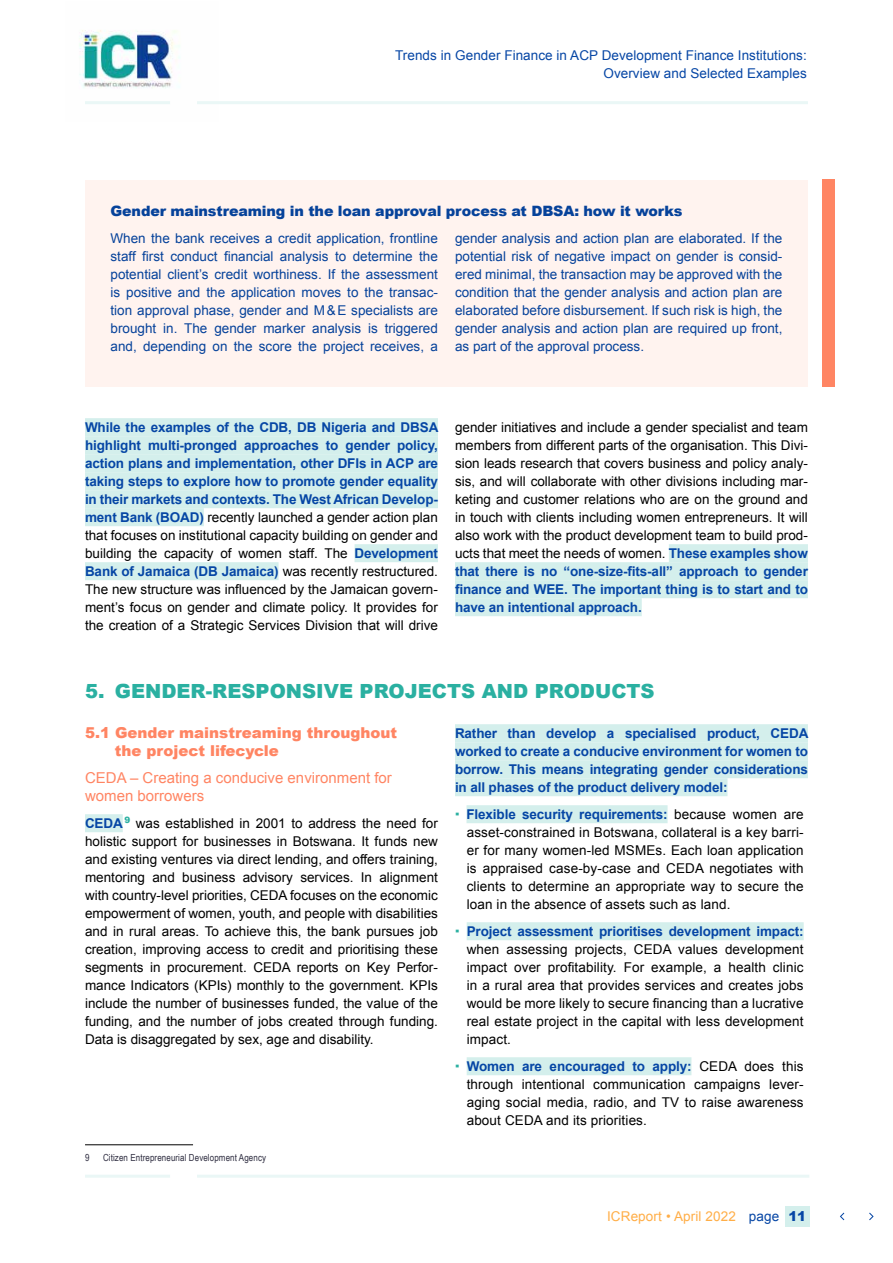
<style>
.page{position:relative;width:893px;height:1263px;background:#fff}
.page>*{position:absolute;margin:0;border:0;box-sizing:border-box;transform-origin:0 0}
.ICR_H2_one_column__b{font:900 19.5px "Arial";color:#2ab0a1}
.ICR_H_lessons_learne{font:900 15px/18px "Arial";color:#ff8563}
.ICR_H_lessons_learne-2{font:15px/18px "Arial";color:#ff8563}
.ICR_H4-table___BLUE{font:900 14.25px "Arial";letter-spacing:-.01em;color:#0646a5}
.ICR_text_standard_9p{font:13.5px/18px "Arial";letter-spacing:.005em;color:#000;text-align:justify}
.ICR_text_box_9pt___B{font:13.5px/18px "Arial";color:#0646a5;text-align:justify}
.ICR_text_standard_9p-2{font:700 13.5px/18px "Arial";letter-spacing:-.01em;color:#0646a5;text-align:justify}
.t1{font:13.5px "Arial";letter-spacing:.01em;color:#ffae47}
.ICR_infotext_narrow{font:9.75px "Arial Narrow";letter-spacing:.01em;color:#2f2e41}
.s1{font-weight:700;color:#0646a5}
.s2{font-weight:900;color:#2ab0a1}
.s3{color:#0646a5}
.s4{font-weight:900;color:#0646a5}
</style>
<div class="page">
<img style="left:79px;top:30px;width:101px;height:58px">
<div style="left:785px;top:1206px;width:24px;height:20px;background:#d4efec"></div>
<svg style="left:840px;top:1213px;width:33px;height:7px"></svg>
<hr style="left:197px;top:101px;width:611px;height:3px;background:#eaf7f6">
<hr style="left:197px;top:1175px;width:612px;height:3px;background:#eaf7f6">
<hr style="left:85px;top:101px;width:85px;height:3px;background:#eaf7f6">
<hr style="left:85px;top:1175px;width:85px;height:3px;background:#eaf7f6">
<div style="left:85px;top:180px;width:723px;height:207px;background:#fff3ef"></div>
<div style="left:822px;top:180px;width:12px;height:207px;background:#ff8563"></div>
<div style="left:85px;top:418px;width:353px;height:18px;background:#d4efec"></div>
<div style="left:85px;top:436px;width:353px;height:18px;background:#d4efec"></div>
<div style="left:85px;top:454px;width:353px;height:18px;background:#d4efec"></div>
<div style="left:85px;top:472px;width:353px;height:18px;background:#d4efec"></div>
<div style="left:85px;top:490px;width:353px;height:18px;background:#d4efec"></div>
<div style="left:85px;top:508px;width:119px;height:18px;background:#d4efec"></div>
<div style="left:355px;top:544px;width:83px;height:18px;background:#d4efec"></div>
<div style="left:85px;top:562px;width:194px;height:18px;background:#d4efec"></div>
<hr style="left:85px;top:1144px;width:108px;height:1px;background:#000">
<div style="left:669px;top:544px;width:139px;height:18px;background:#d4efec"></div>
<div style="left:455px;top:562px;width:353px;height:18px;background:#d4efec"></div>
<div style="left:455px;top:580px;width:353px;height:18px;background:#d4efec"></div>
<div style="left:455px;top:598px;width:187px;height:18px;background:#d4efec"></div>
<div style="left:85px;top:814px;width:38px;height:18px;background:#d4efec"></div>
<div style="left:455px;top:724px;width:353px;height:18px;background:#d4efec"></div>
<div style="left:455px;top:742px;width:353px;height:18px;background:#d4efec"></div>
<div style="left:455px;top:760px;width:353px;height:18px;background:#d4efec"></div>
<div style="left:455px;top:778px;width:272px;height:18px;background:#d4efec"></div>
<div style="left:466px;top:805px;width:202px;height:18px;background:#d4efec"></div>
<div style="left:467px;top:922px;width:337px;height:18px;background:#d4efec"></div>
<div style="left:467px;top:1057px;width:224px;height:18px;background:#d4efec"></div>
<p class="ICR_text_box_9pt___B" style="left:395px;top:47px;width:413px;text-align:right">Trends in Gender Finance in ACP Development Finance Institutions:<br>Overview and Selected Examples</p>
<p class="ICR_H4-table___BLUE" style="left:111px;top:201px;width:573px">Gender mainstreaming in the loan approval process at DBSA: how it works</p>
<p class="ICR_text_box_9pt___B" style="left:111px;top:229px;width:329px">When the bank receives a credit application, frontline staff first conduct financial analysis to determine the potential client’s credit worthiness. If the assessment is positive and the application moves to the transac&shy;tion approval phase, gender and M&amp;E specialists are brought in. The gender marker analysis is triggered and, depending on the score the project receives, a</p>
<p class="ICR_text_box_9pt___B" style="left:455px;top:229px;width:329px">gender analysis and action plan are elaborated. If the potential risk of negative impact on gender is consid&shy;ered minimal, the transaction may be approved with the condition that the gender analysis and action plan are elaborated before disbursement. If such risk is high, the gender analysis and action plan are required up front, as part of the approval process.</p>
<p class="ICR_text_standard_9p" style="left:85px;top:418px;width:355px"><span class="s1">While the examples of the CDB, DB Nigeria and DBSA highlight multi-pronged approaches to gender policy, action plans and implementation, other DFIs in ACP are taking steps to explore how to promote gender equality in their markets and contexts. The West African Develop&shy;ment Bank (BOAD)</span> recently launched a gender action plan that focuses on institutional capacity building on gender and building the capacity of women staff. The <span class="s1">Development Bank of Jamaica (DB Jamaica)</span> was recently restructured.<br>The new structure was influenced by the Jamaican govern&shy;ment’s focus on gender and climate policy. It provides for the creation of a Strategic Services Division that will drive</p>
<p class="ICR_text_standard_9p" style="left:455px;top:418px;width:354px">gender initiatives and include a gender specialist and team members from different parts of the organisation. This Divi&shy;sion leads research that covers business and policy analy&shy;sis, and will collaborate with other divisions including mar&shy;keting and customer relations who are on the ground and in touch with clients including women entrepreneurs. It will also work with the product development team to build prod&shy;ucts that meet the needs of women. <span class="s1">These examples show that there is no “one-size-fits-all” approach to gender finance and WEE. The important thing is to start and to have an intentional approach.</span></p>
<p class="ICR_H2_one_column__b" style="left:85px;top:677px;width:571px">5. GENDER-RESPONSIVE PROJECTS AND PRODUCTS</p>
<p class="ICR_H_lessons_learne" style="left:115px;top:723px;width:284px;text-indent:-30px">5.1 Gender mainstreaming throughout the project lifecycle</p>
<p class="ICR_H_lessons_learne-2" style="left:85px;top:769px;width:308px">CEDA – Creating a conducive environment for women borrowers</p>
<p class="ICR_text_standard_9p" style="left:85px;top:814px;width:354px"><span class="s1">CEDA</span> <sup>9</sup> was established in 2001 to address the need for holistic support for businesses in Botswana. It funds new and existing ventures via direct lending, and offers training, mentoring and business advisory services. In alignment with country-level priorities, CEDA focuses on the economic empowerment of women, youth, and people with disabilities and in rural areas. To achieve this, the bank pursues job creation, improving access to credit and prioritising these segments in procurement. CEDA reports on Key Perfor&shy;mance Indicators (KPIs) monthly to the government. KPIs include the number of businesses funded, the value of the funding, and the number of jobs created through funding.<br>Data is disaggregated by sex, age and disability.</p>
<p class="ICR_text_standard_9p-2" style="left:455px;top:725px;width:355px">Rather than develop a specialised product, CEDA worked to create a conducive environment for women to borrow. This means integrating gender considerations in all phases of the product delivery model:</p>
<p class="ICR_text_standard_9p" style="left:467px;top:805px;width:338px;text-indent:-12px"><span class="s2">∙</span> <span class="s1">Flexible security requirements:</span> because women are asset-constrained in Botswana, collateral is a key barri&shy;er for many women-led MSMEs. Each loan application is appraised case-by-case and CEDA negotiates with clients to determine an appropriate way to secure the loan in the absence of assets such as land.</p>
<p class="ICR_text_standard_9p" style="left:467px;top:922px;width:338px;text-indent:-12px"><span class="s2">∙</span> <span class="s1">Project assessment prioritises development impact: </span>when assessing projects, CEDA values development impact over profitability. For example, a health clinic in a rural area that provides services and creates jobs would be more likely to secure financing than a lucrative real estate project in the capital with less development impact.</p>
<p class="ICR_text_standard_9p" style="left:467px;top:1057px;width:338px;text-indent:-12px"><span class="s2">∙</span> <span class="s1">Women are encouraged to apply:</span> CEDA does this through intentional communication campaigns lever&shy;aging social media, radio, and TV to raise awareness about CEDA and its priorities.</p>
<p class="ICR_infotext_narrow" style="left:85px;top:1150px;width:6px">9</p>
<p class="ICR_infotext_narrow" style="left:103px;top:1150px;width:165px">Citizen Entrepreneurial Development Agency</p>
<p class="t1" style="left:607px;top:1207px;width:201px">ICReport • April 2022 <span class="s3">page</span> <span class="s4">11</span></p>
</div>
